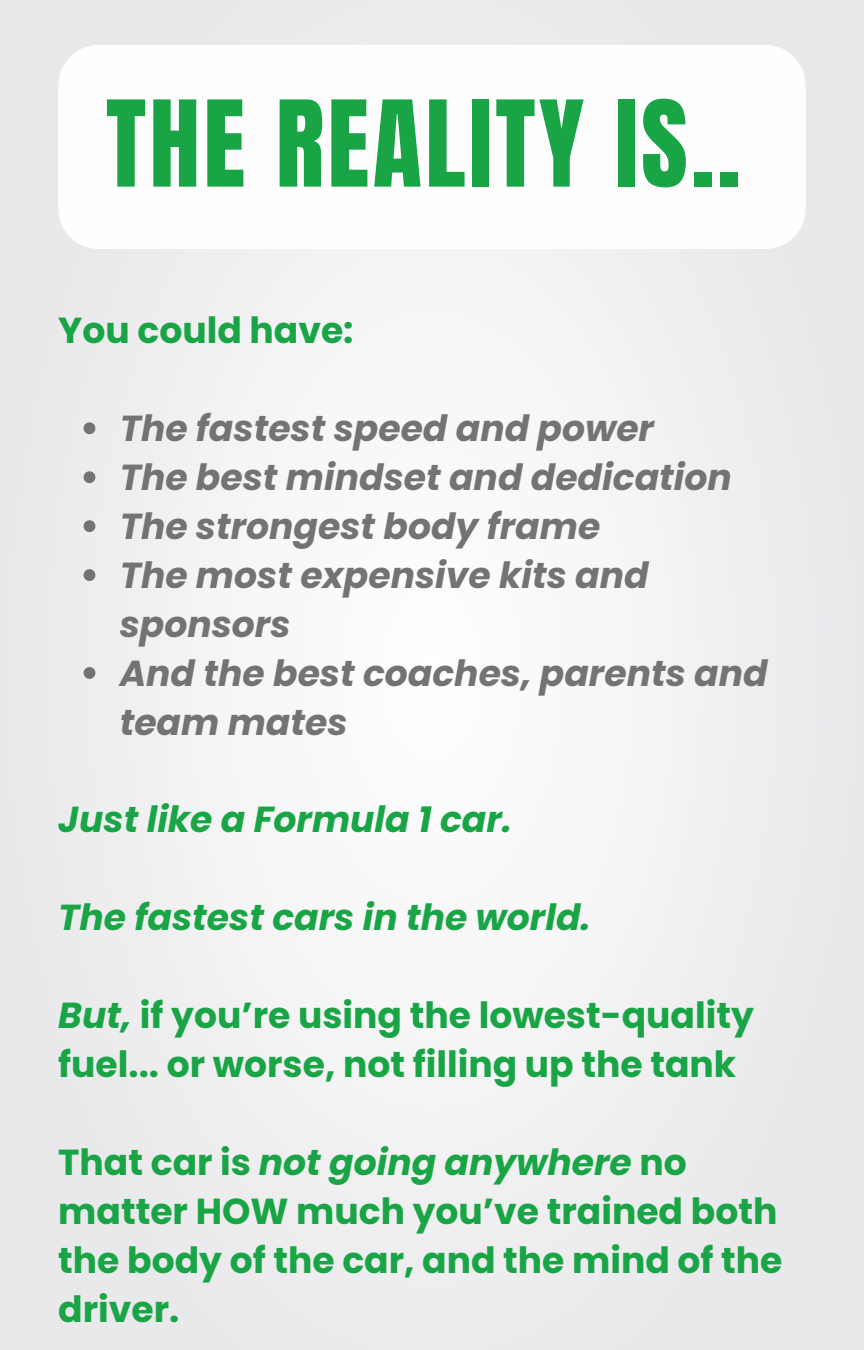
<style>
.page{position:relative;width:864px;height:1350px;background:#fff}
.page>*{position:absolute;margin:0;border:0;box-sizing:border-box;transform-origin:0 0}
.t1{font:101.48px "Anton";letter-spacing:.035em;color:#19a446}
.t2{font:700 36.23px/49.1px "Poppins";color:#19a446}
.t3{font:italic 700 36.23px/49.1px "Poppins";color:#737373}
.t4{font:italic 700 36.23px "Poppins";color:#19a446}
.s1{font-style:italic}
</style>
<div class="page">
<svg style="left:84px;top:422px;width:11px;height:12px"></svg>
<svg style="left:84px;top:471px;width:11px;height:12px"></svg>
<svg style="left:84px;top:520px;width:11px;height:12px"></svg>
<svg style="left:84px;top:569px;width:11px;height:12px"></svg>
<svg style="left:84px;top:667px;width:11px;height:12px"></svg>
<h2 class="t1" style="left:106px;top:71px;width:637px">THE REALITY IS..</h2>
<h1 class="t2" style="left:58px;top:306px;width:297px">You could have:</h1>
<h2 class="t3" style="left:120px;top:404px;width:536px">The fastest speed and power</h2>
<p class="t3" style="left:120px;top:453px;width:614px">The best mindset and dedication</p>
<p class="t3" style="left:120px;top:502px;width:482px">The strongest body frame</p>
<p class="t3" style="left:120px;top:551px;width:530px">The most expensive kits and sponsors</p>
<p class="t3" style="left:120px;top:648px;width:649px">And the best coaches, parents and team mates</p>
<p class="t4" style="left:58px;top:794px;width:455px">Just like a Formula 1 car.</p>
<h2 class="t4" style="left:58px;top:892px;width:534px">The fastest cars in the world.</h2>
<h2 class="t2" style="left:58px;top:991px;width:697px"><span class="s1">But,</span> if you’re using the lowest-quality fuel... or worse, not filling up the tank</h2>
<h2 class="t2" style="left:58px;top:1138px;width:726px">That car is <span class="s1">not going anywhere</span> no matter HOW much you’ve trained both the body of the car, and the mind of the driver.</h2>
</div>
